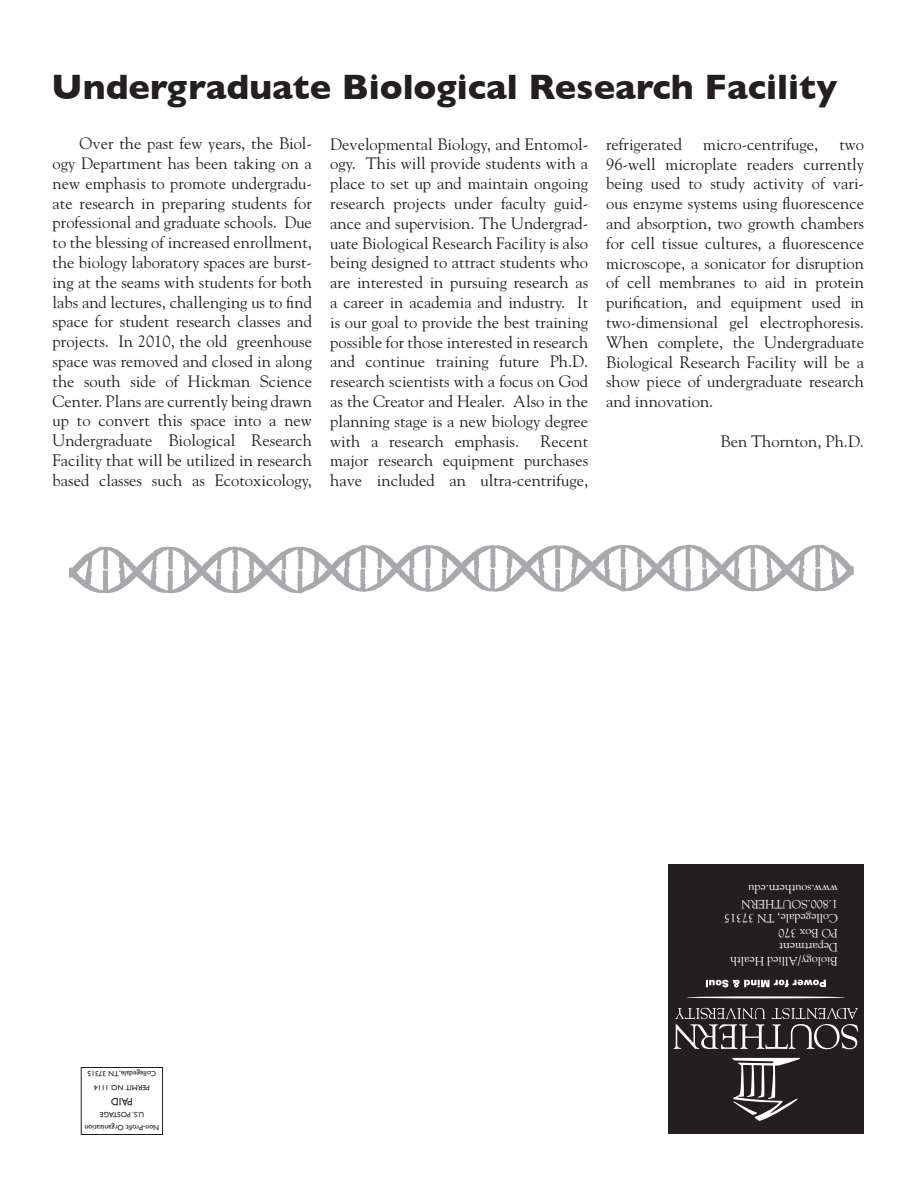
<style>
.page{position:relative;width:918px;height:1188px;background:#fff}
.page>*{position:absolute;margin:0;border:0;box-sizing:border-box;transform-origin:0 0}
.t1{font:700 36px "Gill Sans";color:#231f20}
.t2{font:16.5px/19.8px "Goudy";color:#231f20;text-align:justify}
.t3{font:12px/14.4px "Goudy";color:#fff}
.t4{font:10.5px "Gill Sans";color:#231f20}
.t5{font:7.5px/13.5px "Gill Sans";color:#231f20;text-align:center}
</style>
<div class="page">
<img style="left:69px;top:544px;width:784px;height:50px">
<div style="left:668px;top:864px;width:196px;height:269px;background:#231f20"></div>
<div style="left:81px;top:1067px;width:82px;height:68px;background:#fff;border:1px solid #231f20"></div>
<svg style="left:732px;top:1058px;width:68px;height:63px"></svg>
<svg style="left:674px;top:1008px;width:184px;height:42px"></svg>
<svg style="left:706px;top:980px;width:120px;height:7px"></svg>
<hr style="left:687px;top:996px;width:158px;height:2px;background:#fff;border-radius:50%">
<h1 class="t1" style="left:52px;top:65px;width:787px">Undergraduate Biological Research Facility</h1>
<p class="t2" style="left:53px;top:133px;width:261px;text-indent:27px">Over the past few years, the Biol&shy;ogy Department has been taking on a new emphasis to promote undergradu&shy;ate research in preparing students for professional and graduate schools. Due to the blessing of increased enrollment, the biology laboratory spaces are burst&shy;ing at the seams with students for both labs and lectures, challenging us to find space for student research classes and projects. In 2010, the old greenhouse space was removed and closed in along the south side of Hickman Science Center. Plans are currently being drawn up to convert this space into a new Undergraduate Biological Research Facility that will be utilized in research based classes such as Ecotoxicology,</p>
<p class="t2" style="left:330px;top:133px;width:260px">Developmental Biology, and Entomol&shy;ogy. This will provide students with a place to set up and maintain ongoing research projects under faculty guid&shy;ance and supervision. The Undergrad&shy;uate Biological Research Facility is also being designed to attract students who are interested in pursuing research as a career in academia and industry. It is our goal to provide the best training possible for those interested in research and continue training future Ph.D. research scientists with a focus on God as the creator and healer. Also in the planning stage is a new biology degree with a research emphasis.</p>
<p class="t2" style="left:330px;top:430px;width:260px;text-indent:210px">Recent major research equipment purchases have included an ultra-centrifuge,</p>
<p class="t2" style="left:606px;top:134px;width:78px">refrigerated</p>
<p class="t2" style="left:703px;top:134px;width:117px">micro-centrifuge,</p>
<p class="t2" style="left:606px;top:134px;width:260px;text-indent:233px">two 96-well microplate readers currently being used to study activity of vari&shy;ous enzyme systems using fluorescence and absorption, two growth chambers for cell tissue cultures, a fluorescence microscope, a sonicator for disruption of cell membranes to aid in protein purification, and equipment used in two-dimensional gel electrophoresis.<br>When complete, the Undergraduate Biological Research Facility will be a show piece of undergraduate research and innovation.</p>
<p class="t2" style="left:721px;top:431px;width:145px">Ben Thornton, Ph.D.</p>
<p class="t5" style="left:156px;top:1094px;width:70px;rotate:-180deg">PERMIT NO. 1114<br>Collegedale,TN 37315</p>
<p class="t4" style="left:133px;top:1108px;width:24px;rotate:-180deg">PAID</p>
<p class="t5" style="left:159px;top:1135px;width:76px;rotate:-180deg">Non-Profit Organization<br>U.S. POSTAGE</p>
<p class="t3" style="left:838px;top:969px;width:115px;rotate:-180deg">Biology/Allied Health<br>Department<br>PO Box 370<br>Collegedale, TN 37315<br>1.800.SOUTHERN www.southern.edu</p>
</div>
